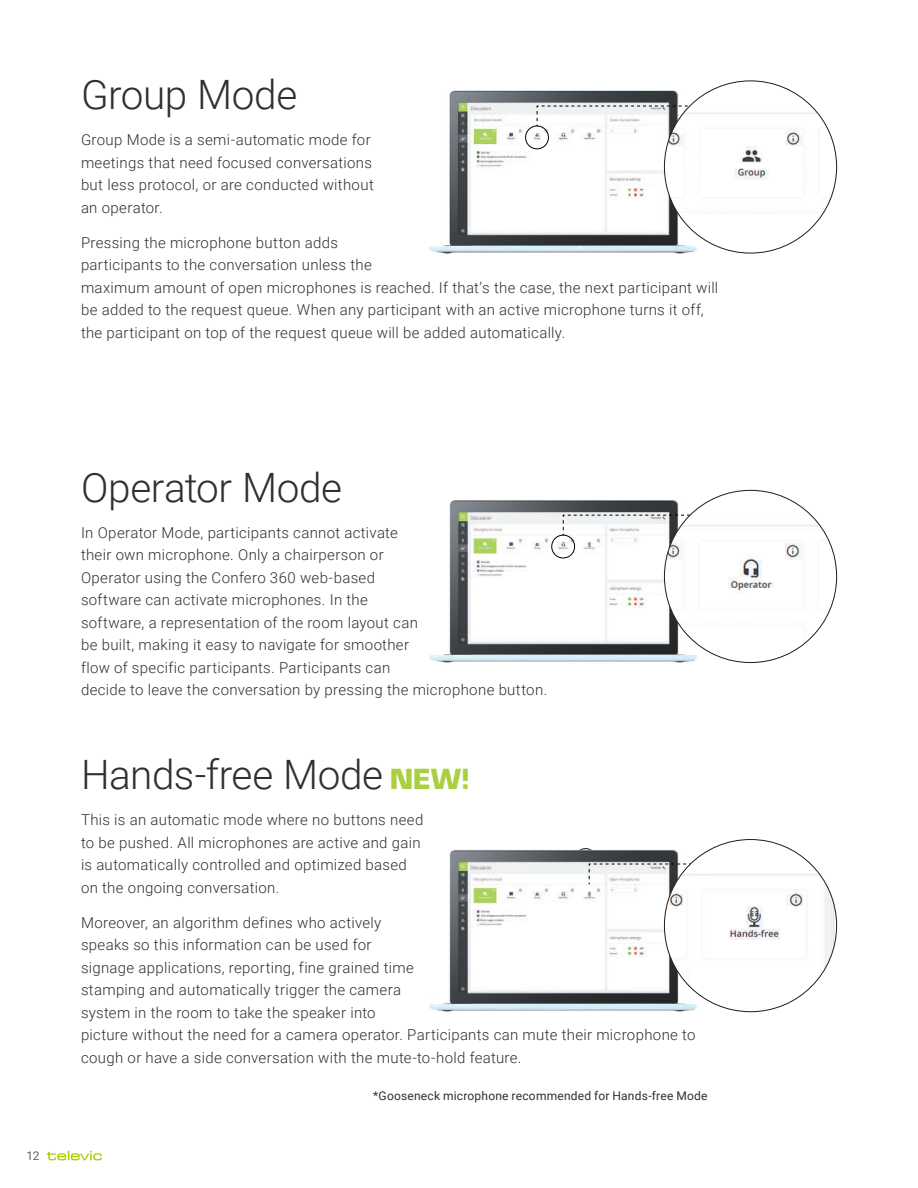
<style>
.page{position:relative;width:918px;height:1188px;background:#fff}
.page>*{position:absolute;margin:0;border:0;box-sizing:border-box;transform-origin:0 0}
.t1{font:300 40.5px "Roboto";letter-spacing:-.01em;color:#312f30}
.t2{font:300 15px/22.5px "Roboto";letter-spacing:.02em;color:#312f30}
.t3{font:12px "Roboto";letter-spacing:.015em;color:#312f30}
.t4{font:12px "Roboto";color:#636366}
.s1{font-family:"Eurostile LT Std";font-weight:700;font-size:27px;color:#aad042}
</style>
<div class="page">
<img style="left:429px;top:81px;width:329px;height:173px">
<svg style="left:536px;top:105px;width:154px;height:22px"></svg>
<div style="left:525px;top:126px;width:24px;height:23px;border:1px solid #000;border-radius:50%"></div>
<img style="left:664px;top:81px;width:173px;height:172px;border-radius:86px">
<img style="left:429px;top:489px;width:326px;height:174px">
<svg style="left:562px;top:514px;width:128px;height:22px"></svg>
<div style="left:551px;top:535px;width:24px;height:23px;border:1px solid #000;border-radius:50%"></div>
<img style="left:664px;top:490px;width:173px;height:173px;border-radius:86px">
<img style="left:429px;top:839px;width:327px;height:174px">
<svg style="left:588px;top:863px;width:103px;height:22px"></svg>
<img style="left:664px;top:840px;width:173px;height:172px;border-radius:86px">
<svg style="left:47px;top:1151px;width:55px;height:9px"></svg>
<h1 class="t1" style="left:81px;top:66px;width:218px">Group Mode</h1>
<p class="t2" style="left:81px;top:128px;width:294px">Group Mode is a semi-automatic mode for meetings that need focused conversations but less protocol, or are conducted without an operator.</p>
<p class="t2" style="left:81px;top:231px;width:639px">Pressing the microphone button adds<br>participants to the conversation unless the<br>maximum amount of open microphones is reached. If that’s the case, the next participant will be added to the request queue. When any participant with an active microphone turns it off, the participant on top of the request queue will be added automatically.</p>
<p class="t4" style="left:27px;top:1148px;width:14px">12</p>
<h1 class="t1" style="left:81px;top:459px;width:263px">Operator Mode</h1>
<p class="t2" style="left:81px;top:521px;width:468px">In Operator Mode, participants cannot activate<br>their own microphone. Only a chairperson or<br>Operator using the Confero 360 web-based<br>software can activate microphones. In the<br>software, a representation of the room layout can<br>be built, making it easy to navigate for smoother<br>flow of specific participants. Participants can<br>decide to leave the conversation by pressing the microphone button.</p>
<h1 class="t1" style="left:81px;top:746px;width:391px">Hands-free Mode <span class="s1">NEW!</span></h1>
<p class="t2" style="left:81px;top:808px;width:344px">This is an automatic mode where no buttons need to be pushed. All microphones are active and gain is automatically controlled and optimized based on the ongoing conversation.</p>
<p class="t2" style="left:81px;top:911px;width:616px">Moreover, an algorithm defines who actively<br>speaks so this information can be used for<br>signage applications, reporting, fine grained time<br>stamping and automatically trigger the camera<br>system in the room to take the speaker into<br>picture without the need for a camera operator. Participants can mute their microphone to cough or have a side conversation with the mute-to-hold feature.</p>
<p class="t3" style="left:373px;top:1087px;width:336px">*Gooseneck microphone recommended for Hands-free Mode</p>
</div>
